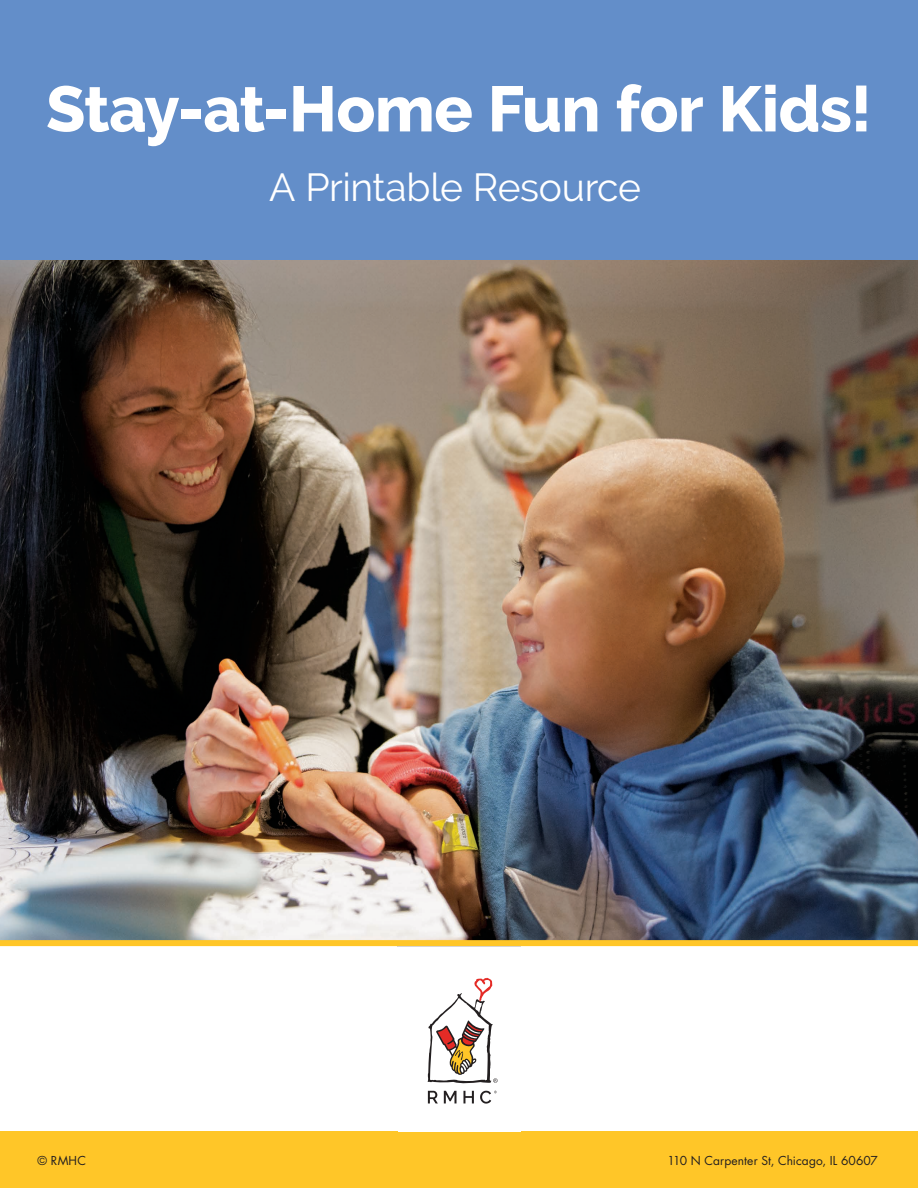
<style>
.page{position:relative;width:918px;height:1188px;background:#fff}
.page>*{position:absolute;margin:0;border:0;box-sizing:border-box;transform-origin:0 0}
.t1{font:800 64.05px "Raleway";letter-spacing:-.01em;color:#fff}
.t2{font:39px "Raleway";letter-spacing:-.01em;color:#fff}
.t3{font:12px "Futura Std";letter-spacing:.01em;color:#231f20}
</style>
<div class="page">
<img style="left:0;top:259px;width:918px;height:681px">
<div style="left:0;top:0;width:918px;height:259px;background:#638ec9"></div>
<div style="left:0;top:1132px;width:918px;height:56px;background:#ffc628"></div>
<div style="left:0;top:940px;width:918px;height:6px;background:#ffc628"></div>
<svg style="left:398px;top:946px;width:122px;height:158px"></svg>
<h1 class="t1" style="left:46px;top:73px;width:827px">Stay-at-Home Fun for Kids!</h1>
<h2 class="t2" style="left:269px;top:165px;width:373px">A Printable Resource</h2>
<p class="t3" style="left:38px;top:1153px;width:50px">© RMHC</p>
<p class="t3" style="left:667px;top:1153px;width:212px">110 N Carpenter St, Chicago, IL 60607</p>
</div>
